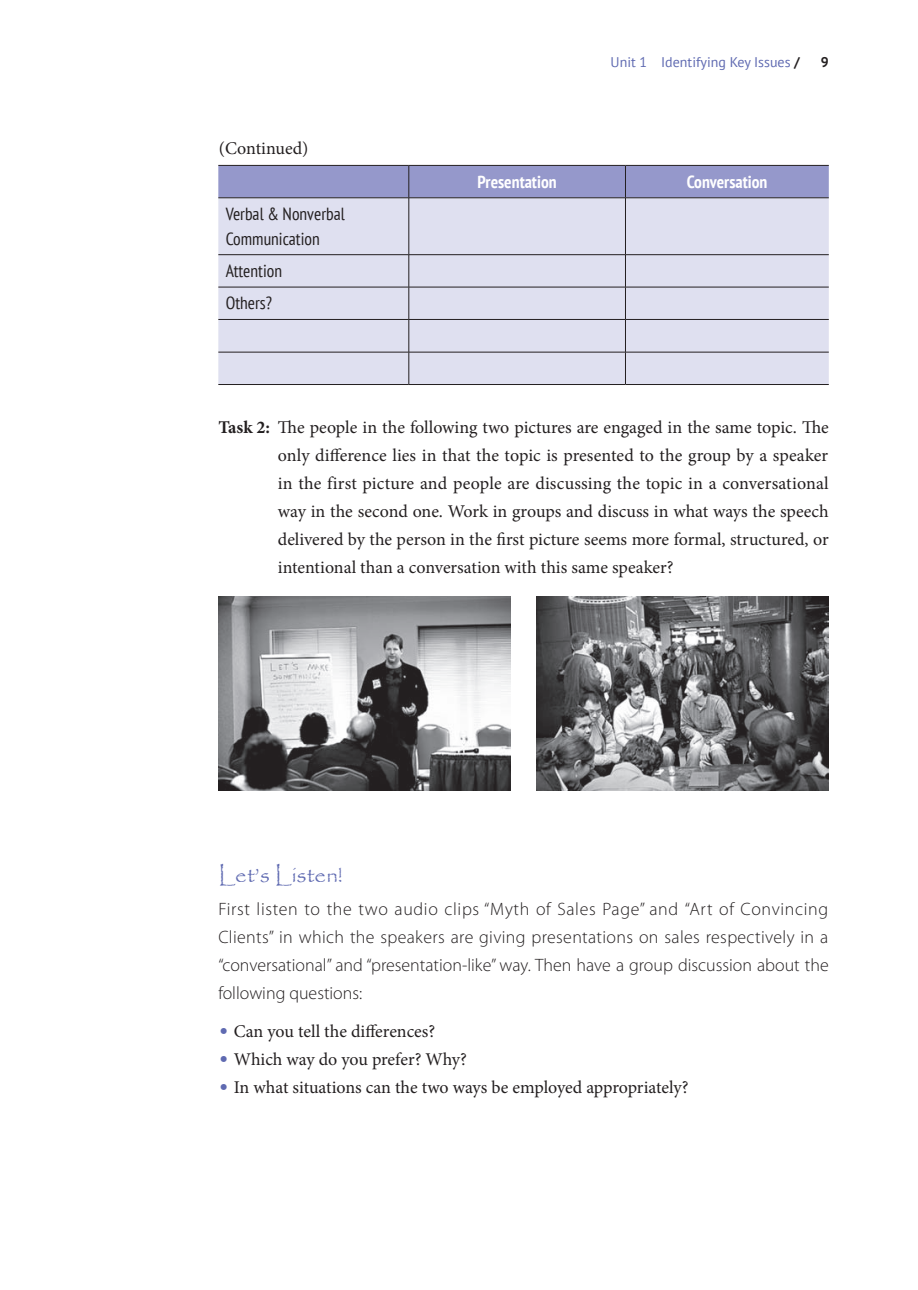
<style>
.page{position:relative;width:918px;height:1290px;background:#fff}
.page>*{position:absolute;margin:0;border:0;box-sizing:border-box;transform-origin:0 0}
.t1{font:22.75px "Papyrus";color:#5f6ab1}
.t2{font:17.85px/28px "Minion Pro";letter-spacing:-.005em;color:#231f20;text-align:justify}
.t3{font:300 17.85px/28px "Myriad Pro";color:#231f20;text-align:justify}
.t4{font:condensed 17.5px/24.5px "PT Sans";color:#231f20}
.t5{font:700 condensed 17.5px "PT Sans";color:#fff}
.t6{font:14px "PT Sans";color:#5f6ab1}
.t7{font:700 14px "PT Sans";color:#231f20}
.s1{font-weight:700;color:#231f20}
.s2{font-weight:700}
.s3{font-family:"Optima";font-size:17.5px;color:#5f6ab1}
</style>
<div class="page">
<div style="left:218px;top:166px;width:611px;height:31px;background:#9598cb"></div>
<div style="left:218px;top:198px;width:611px;height:186px;background:#dfe0f0"></div>
<hr style="left:408px;top:198px;width:1px;height:56px;background:#231f20">
<hr style="left:625px;top:198px;width:1px;height:56px;background:#231f20">
<hr style="left:408px;top:166px;width:1px;height:32px;background:#231f20">
<hr style="left:625px;top:166px;width:1px;height:32px;background:#231f20">
<hr style="left:218px;top:197px;width:191px;height:1px;background:#231f20">
<hr style="left:409px;top:197px;width:216px;height:1px;background:#231f20">
<hr style="left:625px;top:197px;width:204px;height:1px;background:#231f20">
<hr style="left:218px;top:254px;width:191px;height:1px;background:#231f20">
<hr style="left:409px;top:254px;width:216px;height:1px;background:#231f20">
<hr style="left:408px;top:255px;width:1px;height:32px;background:#231f20">
<hr style="left:625px;top:254px;width:204px;height:1px;background:#231f20">
<hr style="left:625px;top:255px;width:1px;height:32px;background:#231f20">
<hr style="left:218px;top:287px;width:191px;height:1px;background:#231f20">
<hr style="left:409px;top:287px;width:216px;height:1px;background:#231f20">
<hr style="left:408px;top:287px;width:1px;height:32px;background:#231f20">
<hr style="left:625px;top:287px;width:204px;height:1px;background:#231f20">
<hr style="left:625px;top:287px;width:1px;height:32px;background:#231f20">
<hr style="left:218px;top:319px;width:191px;height:1px;background:#231f20">
<hr style="left:409px;top:319px;width:216px;height:1px;background:#231f20">
<hr style="left:408px;top:320px;width:1px;height:32px;background:#231f20">
<hr style="left:625px;top:319px;width:204px;height:1px;background:#231f20">
<hr style="left:625px;top:320px;width:1px;height:32px;background:#231f20">
<hr style="left:218px;top:352px;width:191px;height:1px;background:#231f20">
<hr style="left:409px;top:352px;width:216px;height:1px;background:#231f20">
<hr style="left:408px;top:352px;width:1px;height:32px;background:#231f20">
<hr style="left:625px;top:352px;width:204px;height:1px;background:#231f20">
<hr style="left:625px;top:352px;width:1px;height:32px;background:#231f20">
<hr style="left:218px;top:165px;width:191px;height:1px;background:#231f20">
<hr style="left:409px;top:165px;width:216px;height:1px;background:#231f20">
<hr style="left:625px;top:165px;width:204px;height:1px;background:#231f20">
<hr style="left:218px;top:384px;width:191px;height:1px;background:#231f20">
<hr style="left:409px;top:384px;width:216px;height:1px;background:#231f20">
<hr style="left:625px;top:384px;width:204px;height:1px;background:#231f20">
<img style="left:218px;top:596px;width:292px;height:195px">
<img style="left:536px;top:596px;width:292px;height:195px">
<p class="t2" style="left:219px;top:134px;width:91px">(Continued)</p>
<p class="t4" style="left:226px;top:201px;width:120px">Verbal &amp; Nonverbal<br>Communication</p>
<p class="t4" style="left:226px;top:254px;width:58px;line-height:32.4px">Attention<br>Others?</p>
<p class="t6" style="left:610px;top:53px;width:191px">Unit 1 Identifying Key Issues <span class="s1">/</span></p>
<p class="t7" style="left:820px;top:53px;width:9px">9</p>
<p class="t5" style="left:477px;top:170px;width:81px">Presentation</p>
<p class="t5" style="left:687px;top:170px;width:82px">Conversation</p>
<p class="t2" style="left:278px;top:413px;width:552px;text-indent:-60px"><span class="s2">Task 2:</span> The people in the following two pictures are engaged in the same topic. The only difference lies in that the topic is presented to the group by a speaker in the first picture and people are discussing the topic in a conversational way in the second one. Work in groups and discuss in what ways the speech delivered by the person in the first picture seems more formal, structured, or intentional than a conversation with this same speaker?</p>
<p class="t1" style="left:218px;top:861px;width:126px">Let’s Listen!</p>
<p class="t3" style="left:218px;top:895px;width:612px">First listen to the two audio clips “Myth of Sales Page” and “Art of Convincing Clients” in which the speakers are giving presentations on sales respectively in a “conversational” and “presentation-like” way. Then have a group discussion about the following questions:</p>
<p class="t2" style="left:218px;top:1017px;width:218px"><span class="s3">•</span> Can you tell the differences?</p>
<p class="t2" style="left:218px;top:1045px;width:250px"><span class="s3">•</span> Which way do you prefer? Why?</p>
<p class="t2" style="left:218px;top:1073px;width:471px"><span class="s3">•</span> In what situations can the two ways be employed appropriately?</p>
</div>
